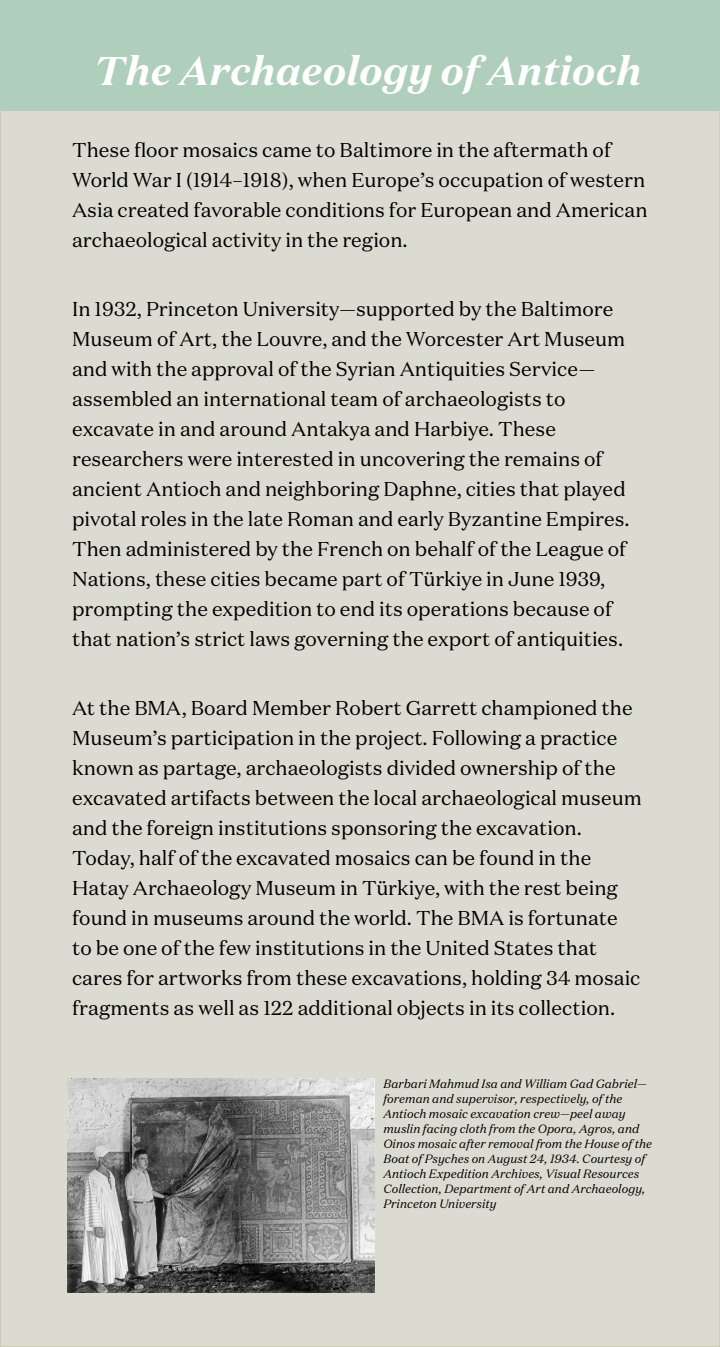
<style>
.page{position:relative;width:720px;height:1347px;background:#fff}
.page>*{position:absolute;margin:0;border:0;box-sizing:border-box;transform-origin:0 0}
.t1{font:italic 700 40px "Domaine Text";color:#fff}
.t2{font:20px/30px "Domaine Text";color:#000}
.t3{font:italic 12px/15px "Domaine Text";color:#000}
</style>
<div class="page">
<div style="left:0;top:0;width:720px;height:1346px;background:#dcdbd1"></div>
<div style="left:0;top:0;width:720px;height:110px;background:#afcebb"></div>
<img style="left:68px;top:1078px;width:306px;height:213px">
<h1 class="t1" style="left:94px;top:45px;width:549px">The Archaeology of Antioch</h1>
<p class="t2" style="left:72px;top:134px;width:577px">These floor mosaics came to Baltimore in the aftermath of World War I (1914–1918), when Europe’s occupation of western Asia created favorable conditions for European and American archaeological activity in the region.</p>
<p class="t2" style="left:72px;top:293px;width:559px">In 1932, Princeton University—supported by the Baltimore Museum of Art, the Louvre, and the Worcester Art Museum and with the approval of the Syrian Antiquities Service— assembled an international team of archaeologists to excavate in and around Antakya and Harbiye. These researchers were interested in uncovering the remains of ancient Antioch and neighboring Daphne, cities that played pivotal roles in the late Roman and early Byzantine Empires.<br>Then administered by the French on behalf of the League of Nations, these cities became part of Türkiye in June 1939, prompting the expedition to end its operations because of that nation’s strict laws governing the export of antiquities.</p>
<p class="t2" style="left:72px;top:692px;width:571px">At the BMA, Board Member Robert Garrett championed the Museum’s participation in the project. Following a practice known as partage, archaeologists divided ownership of the excavated artifacts between the local archaeological museum and the foreign institutions sponsoring the excavation.<br>Today, half of the excavated mosaics can be found in the Hatay Archaeology Museum in Türkiye, with the rest being found in museums around the world. The BMA is fortunate to be one of the few institutions in the United States that cares for artworks from these excavations, holding 34 mosaic fragments as well as 122 additional objects in its collection.</p>
<p class="t3" style="left:383px;top:1075px;width:270px">Barbari Mahmud Isa and William Gad Gabriel— foreman and supervisor, respectively, of the Antioch mosaic excavation crew—peel away muslin facing cloth from the Opora, Agros, and Oinos mosaic after removal from the House of the Boat of Psyches on August 24, 1934. Courtesy of Antioch Expedition Archives, Visual Resources Collection, Department of Art and Archaeology, Princeton University</p>
</div>
